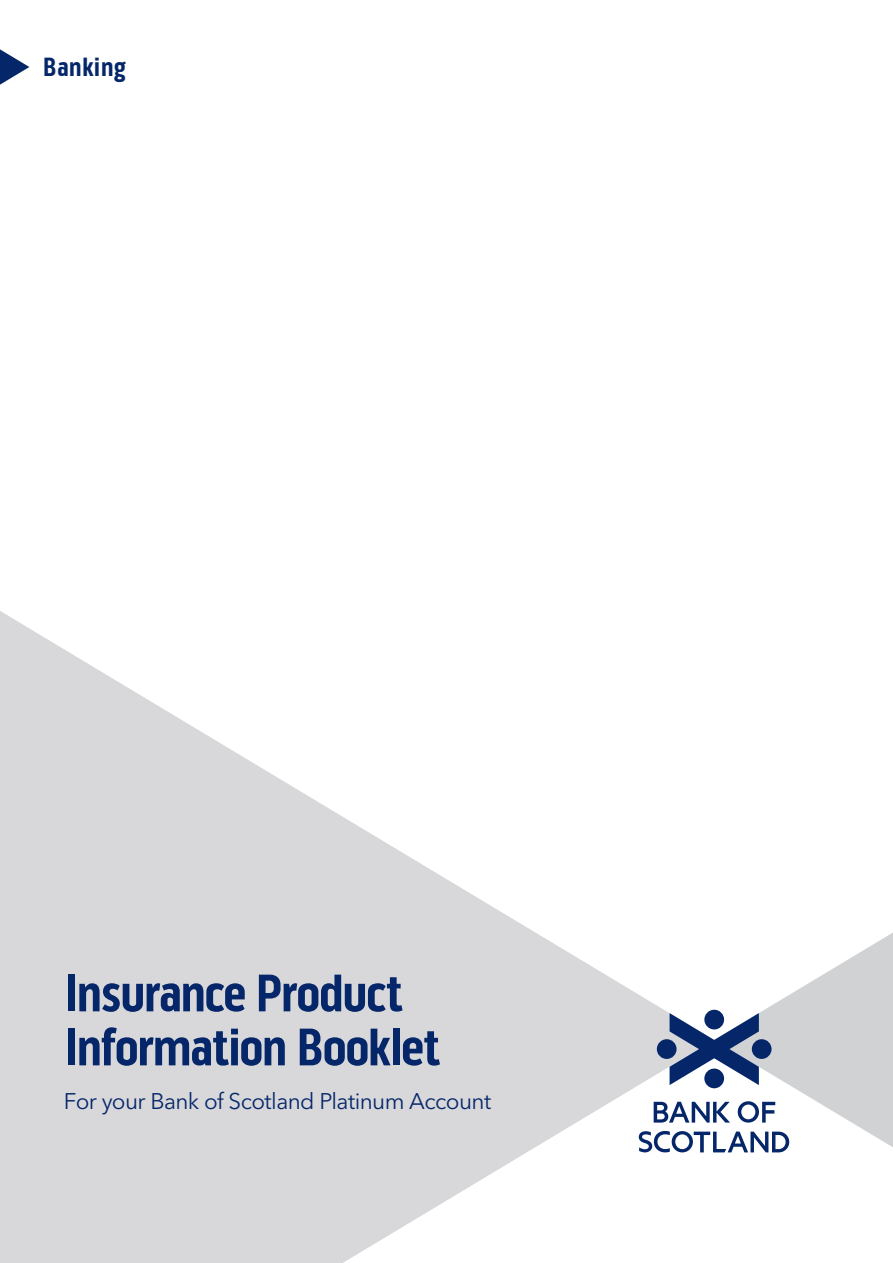
<style>
.page{position:relative;width:893px;height:1263px;background:#fff}
.page>*{position:absolute;margin:0;border:0;box-sizing:border-box;transform-origin:0 0}
.Cover_Headline{font:700 54px/54px "Bo S Pill Gothic";letter-spacing:-.04em;color:#05276a}
.Product_Signpost___R{font:700 27px "Bo S Pill Gothic";color:#05276a}
.Cover_Subheadline{font:22.5px "Avenir Next LT Pro";letter-spacing:-.025em;color:#05276a}
</style>
<div class="page">
<svg style="left:0;top:611px;width:639px;height:652px;fill:#d8d8da"></svg>
<svg style="left:343px;top:1040px;width:439px;height:223px"></svg>
<svg style="left:0;top:49px;width:29px;height:36px"></svg>
<svg style="left:639px;top:933px;width:254px;height:219px"></svg>
<p class="Product_Signpost___R" style="left:43px;top:51px;width:85px">Banking</p>
<p class="Cover_Headline" style="left:64px;top:966px;width:378px">Insurance Product<br>Information Booklet</p>
<p class="Cover_Subheadline" style="left:64px;top:1087px;width:429px">For your Bank of Scotland Platinum Account</p>
</div>
